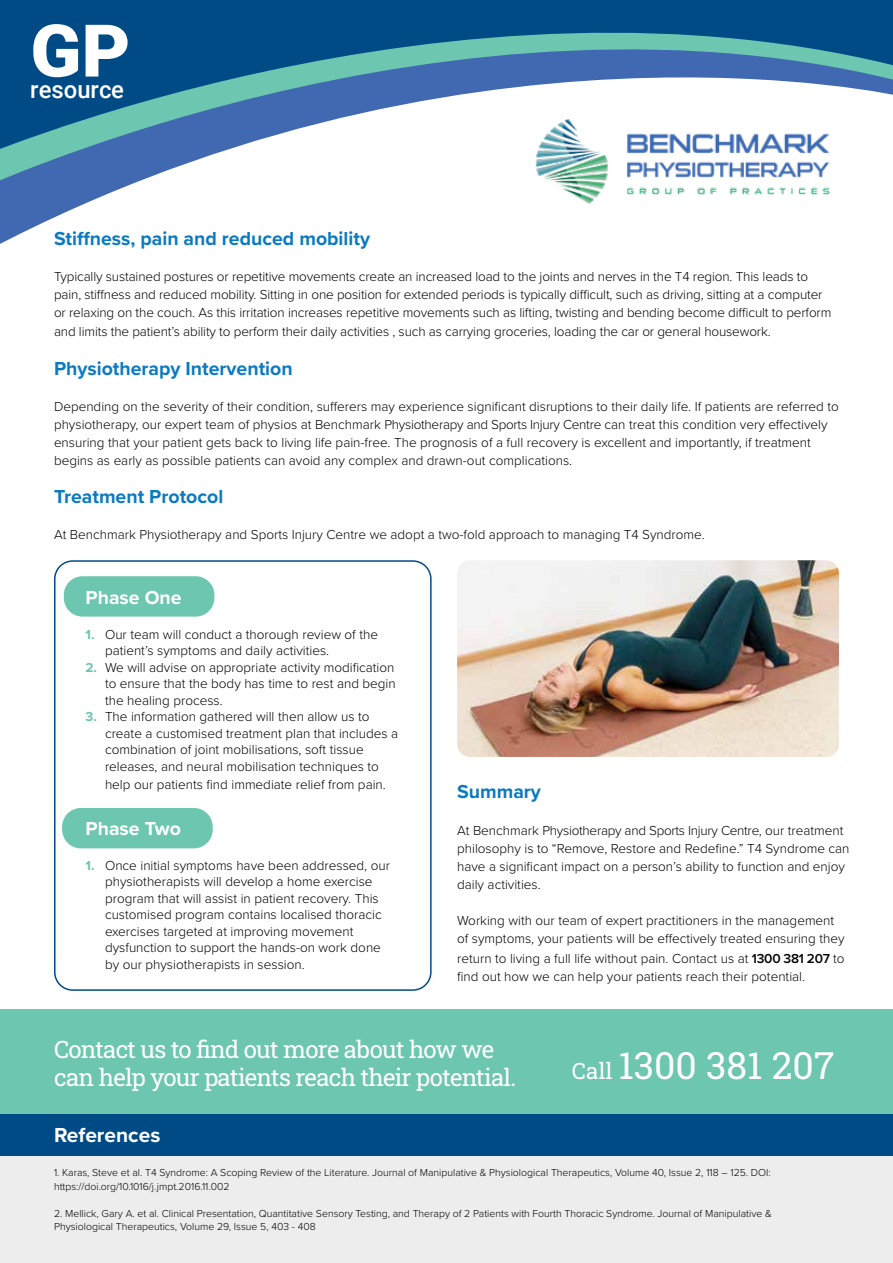
<style>
.page{position:relative;width:893px;height:1263px;background:#fff}
.page>*{position:absolute;margin:0;border:0;box-sizing:border-box;transform-origin:0 0}
.t1{font:900 72.75px "Roboto";color:#fff}
.t2{font:37.5px "Roboto Slab";color:#fff}
.t3{font:500 24.3px "Roboto";color:#fff}
.t4{font:24px/28.8px "Roboto Slab";letter-spacing:-.03em;color:#fff}
.t5{font:700 21px "Proxima Nova";color:#fff}
.t6{font:700 19.5px "Proxima Nova";color:#0b7ac0}
.t7{font:700 19.5px "Proxima Nova";color:#fff}
.t8{font:300 13.5px/16.5px "Proxima Nova";color:#000}
.t9{font:300 10.5px/13.5px "Proxima Nova";color:#000}
.s1{font-weight:700;color:#6dc6af}
.s2{font-weight:600}
.s3{font-size:22.5px}
</style>
<div class="page">
<img style="left:457px;top:560px;width:382px;height:197px">
<div style="left:54px;top:560px;width:378px;height:431px;border:2px solid #004b86;border-radius:18px"></div>
<div style="left:0;top:1009px;width:893px;height:122px;background:#6dc6af"></div>
<div style="left:0;top:1120px;width:893px;height:143px;background:#ededee"></div>
<div style="left:0;top:1114px;width:893px;height:42px;background:#004b86"></div>
<svg style="left:0;top:0;width:893px;height:244px"></svg>
<div style="left:64px;top:576px;width:150px;height:41px;background:#6dc6af;border-radius:19px"></div>
<div style="left:62px;top:808px;width:151px;height:40px;background:#6dc6af;border-radius:19px"></div>
<img style="left:531px;top:116px;width:308px;height:88px">
<h1 class="t1" style="left:30px;top:0;width:102px">GP</h1>
<h3 class="t3" style="left:30px;top:72px;width:95px">resource</h3>
<h3 class="t6" style="left:54px;top:224px;width:318px">Stiffness, pain and reduced mobility</h3>
<p class="t8" style="left:54px;top:267px;width:779px;line-height:18px">Typically sustained postures or repetitive movements create an increased load to the joints and nerves in the T4 region. This leads to pain, stiffness and reduced mobility. Sitting in one position for extended periods is typically difficult, such as driving, sitting at a computer or relaxing on the couch. As this irritation increases repetitive movements such as lifting, twisting and bending become difficult to perform</p>
<p class="t8" style="left:54px;top:323px;width:718px">and limits the patient’s ability to perform their daily activities , such as carrying groceries, loading the car or general housework.</p>
<h3 class="t6" style="left:54px;top:354px;width:240px">Physiotherapy Intervention</h3>
<p class="t8" style="left:54px;top:397px;width:786px;line-height:18px">Depending on the severity of their condition, sufferers may experience significant disruptions to their daily life. If patients are referred to physiotherapy, our expert team of physios at Benchmark Physiotherapy and Sports Injury Centre can treat this condition very effectively ensuring that your patient gets back to living life pain-free. The prognosis of a full recovery is excellent and importantly, if treatment begins as early as possible patients can avoid any complex and drawn-out complications.</p>
<h3 class="t6" style="left:54px;top:482px;width:171px">Treatment Protocol</h3>
<p class="t8" style="left:54px;top:525px;width:652px">At Benchmark Physiotherapy and Sports Injury Centre we adopt a two-fold approach to managing T4 Syndrome.</p>
<h3 class="t7" style="left:86px;top:583px;width:98px">Phase One</h3>
<p class="t8" style="left:105px;top:625px;width:274px;text-indent:-19px"><span class="s1">1.</span> Our team will conduct a thorough review of the patient’s symptoms and daily activities.</p>
<p class="t8" style="left:105px;top:658px;width:292px;text-align:justify;text-indent:-19px"><span class="s1">2.</span> We will advise on appropriate activity modification to ensure that the body has time to rest and begin the healing process.</p>
<p class="t8" style="left:105px;top:708px;width:295px;text-indent:-19px"><span class="s1">3.</span> The information gathered will then allow us to create a customised treatment plan that includes a combination of joint mobilisations, soft tissue releases, and neural mobilisation techniques to</p>
<p class="t8" style="left:105px;top:775px;width:282px">help our patients find immediate relief from pain.</p>
<h3 class="t7" style="left:86px;top:814px;width:97px">Phase Two</h3>
<p class="t8" style="left:105px;top:856px;width:286px;text-indent:-19px"><span class="s1">1.</span> Once initial symptoms have been addressed, our physiotherapists will develop a home exercise program that will assist in patient recovery. This customised program contains localised thoracic exercises targeted at improving movement dysfunction to support the hands-on work done by our physiotherapists in session.</p>
<h3 class="t6" style="left:457px;top:777px;width:85px">Summary</h3>
<p class="t8" style="left:457px;top:821px;width:394px;line-height:18px">At Benchmark Physiotherapy and Sports Injury Centre, our treatment philosophy is to “Remove, Restore and Redefine.” T4 Syndrome can have a significant impact on a person’s ability to function and enjoy daily activities.</p>
<p class="t8" style="left:457px;top:911px;width:389px;line-height:18px">Working with our team of expert practitioners in the management of symptoms, your patients will be effectively treated ensuring they</p>
<p class="t8" style="left:457px;top:949px;width:389px;line-height:18px">return to living a full life without pain. Contact us at <span class="s2">1300 381 207</span> to find out how we can help your patients reach their potential.</p>
<h3 class="t4" style="left:54px;top:1034px;width:464px">Contact us to find out more about how we can help your patients reach their potential.</h3>
<h3 class="t5" style="left:54px;top:1119px;width:108px">References</h3>
<p class="t9" style="left:54px;top:1165px;width:718px">1. Karas, Steve et al. T4 Syndrome: A Scoping Review of the Literature. Journal of Manipulative &amp; Physiological Therapeutics, Volume 40, Issue 2, 118 – 125. DOI: https://doi.org/10.1016/j.jmpt.2016.11.002</p>
<p class="t9" style="left:54px;top:1206px;width:719px">2. Mellick, Gary A. et al. Clinical Presentation, Quantitative Sensory Testing, and Therapy of 2 Patients with Fourth Thoracic Syndrome. Journal of Manipulative &amp;<br>Physiological Therapeutics, Volume 29, Issue 5, 403 - 408</p>
<h2 class="t2" style="left:572px;top:1039px;width:264px"><span class="s3">Call</span> 1300 381 207</h2>
</div>
